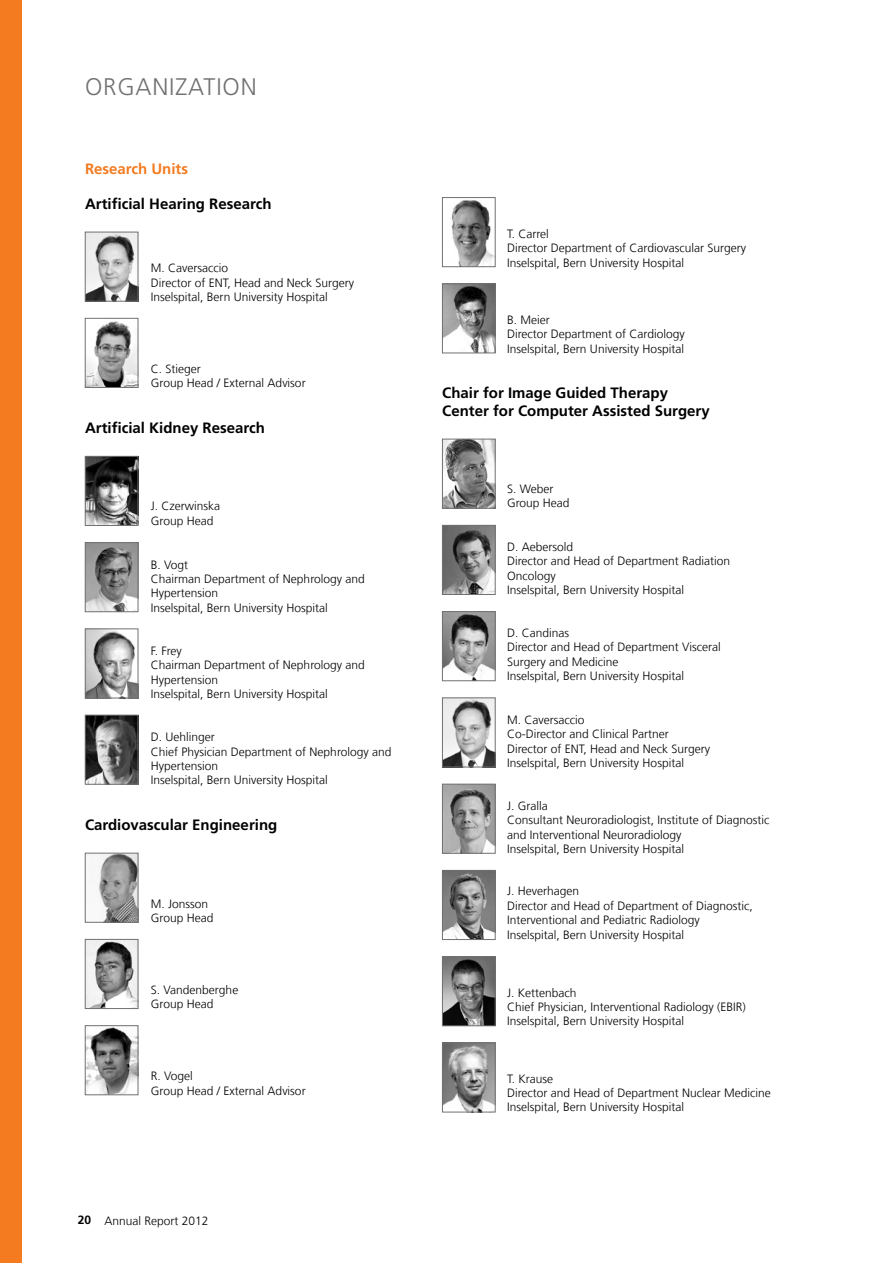
<style>
.page{position:relative;width:893px;height:1263px;background:#fff}
.page>*{position:absolute;margin:0;border:0;box-sizing:border-box;transform-origin:0 0}
.t1{font:300 24px "Frutiger";color:#717073}
.t2{font:700 15px "Frutiger";color:#000}
.t3{font:700 15px "Frutiger";color:#f47b20}
.t4{font:300 12px/14.4px "Frutiger LT Com";color:#000}
.s1{font-family:"Frutiger";font-weight:700}
</style>
<div class="page">
<svg style="left:85px;top:318px;width:53px;height:70px"></svg>
<svg style="left:85px;top:456px;width:53px;height:70px;background:#5b5b5c"></svg>
<svg style="left:85px;top:628px;width:53px;height:70px;background:#a9a9a9"></svg>
<svg style="left:85px;top:542px;width:53px;height:70px;background:#919191"></svg>
<svg style="left:85px;top:232px;width:53px;height:70px"></svg>
<svg style="left:85px;top:715px;width:53px;height:70px;background:#5f5f5f"></svg>
<svg style="left:442px;top:283px;width:54px;height:70px"></svg>
<svg style="left:442px;top:197px;width:54px;height:70px"></svg>
<svg style="left:85px;top:853px;width:53px;height:70px"></svg>
<svg style="left:85px;top:1025px;width:53px;height:70px"></svg>
<svg style="left:85px;top:939px;width:53px;height:70px"></svg>
<svg style="left:442px;top:1042px;width:54px;height:70px;background:#9c9c9c"></svg>
<svg style="left:442px;top:956px;width:54px;height:70px;background:#636363"></svg>
<svg style="left:442px;top:784px;width:54px;height:70px;background:#9a9a9a"></svg>
<svg style="left:442px;top:697px;width:54px;height:70px"></svg>
<svg style="left:442px;top:611px;width:54px;height:70px;background:#989898"></svg>
<svg style="left:442px;top:525px;width:54px;height:70px;background:#7d7d7d"></svg>
<svg style="left:442px;top:439px;width:54px;height:70px;background:#919191"></svg>
<svg style="left:442px;top:870px;width:54px;height:70px;background:#868686"></svg>
<div style="left:0;top:0;width:21px;height:1263px;background:#f47b20"></div>
<h1 class="t1" style="left:85px;top:73px;width:35px">ORGA</h1>
<h1 class="t1" style="left:152px;top:73px;width:50px">NIZATIO</h1>
<h1 class="t1" style="left:241px;top:73px;width:18px">N</h1>
<p class="t3" style="left:85px;top:160px;width:105px">Research Units</p>
<p class="t2" style="left:85px;top:195px;width:188px">Artificial Hearing Research</p>
<p class="t4" style="left:151px;top:261px;width:205px">M. Caversaccio<br>Director of ENT, Head and Neck Surgery<br>Inselspital, Bern University Hospital</p>
<p class="t4" style="left:151px;top:361px;width:156px">C. Stieger<br>Group Head / External Advisor</p>
<p class="t2" style="left:85px;top:419px;width:181px">Artificial Kidney Research</p>
<p class="t4" style="left:151px;top:499px;width:71px">J. Czerwinska<br>Group Head</p>
<p class="t4" style="left:151px;top:557px;width:215px">B. Vogt<br>Chairman Department of Nephrology and<br>Hypertension<br>Inselspital, Bern University Hospital</p>
<p class="t4" style="left:151px;top:644px;width:215px">F. Frey<br>Chairman Department of Nephrology and<br>Hypertension<br>Inselspital, Bern University Hospital</p>
<p class="t4" style="left:151px;top:730px;width:242px">D. Uehlinger<br>Chief Physician Department of Nephrology and<br>Hypertension<br>Inselspital, Bern University Hospital</p>
<p class="t2" style="left:85px;top:816px;width:194px">Cardiovascular Engineering</p>
<p class="t4" style="left:151px;top:897px;width:64px">M. Jonsson<br>Group Head</p>
<p class="t4" style="left:151px;top:983px;width:89px">S. Vandenberghe<br>Group Head</p>
<p class="t4" style="left:151px;top:1069px;width:156px">R. Vogel<br>Group Head / External Advisor</p>
<p class="t4" style="left:78px;top:1213px;width:132px"><span class="s1">20</span> Annual Report 2012</p>
<p class="t4" style="left:507px;top:226px;width:240px">T. Carrel<br>Director Department of Cardiovascular Surgery<br>Inselspital, Bern University Hospital</p>
<p class="t4" style="left:507px;top:313px;width:179px">B. Meier<br>Director Department of Cardiology<br>Inselspital, Bern University Hospital</p>
<p class="t2" style="left:442px;top:384px;width:227px">Chair for Image Guided Therapy</p>
<p class="t2" style="left:442px;top:402px;width:269px">Center for Computer Assisted Surgery</p>
<p class="t4" style="left:507px;top:482px;width:64px">S. Weber<br>Group Head</p>
<p class="t4" style="left:507px;top:540px;width:225px">D. Aebersold<br>Director and Head of Department Radiation<br>Oncology<br>Inselspital, Bern University Hospital</p>
<p class="t4" style="left:507px;top:625px;width:215px">D. Candinas<br>Director and Head of Department Visceral<br>Surgery and Medicine<br>Inselspital, Bern University Hospital</p>
<p class="t4" style="left:507px;top:712px;width:205px">M. Caversaccio<br>Co-Director and Clinical Partner<br>Director of ENT, Head and Neck Surgery<br>Inselspital, Bern University Hospital</p>
<p class="t4" style="left:507px;top:798px;width:264px">J. Gralla<br>Consultant Neuroradiologist, Institute of Diagnostic and Interventional Neuroradiology<br>Inselspital, Bern University Hospital</p>
<p class="t4" style="left:507px;top:884px;width:247px">J. Heverhagen<br>Director and Head of Department of Diagnostic, Interventional and Pediatric Radiology Inselspital, Bern University Hospital</p>
<p class="t4" style="left:507px;top:985px;width:240px">J. Kettenbach<br>Chief Physician, Interventional Radiology (EBIR)<br>Inselspital, Bern University Hospital</p>
<p class="t4" style="left:507px;top:1071px;width:265px">T. Krause<br>Director and Head of Department Nuclear Medicine<br>Inselspital, Bern University Hospital</p>
</div>
